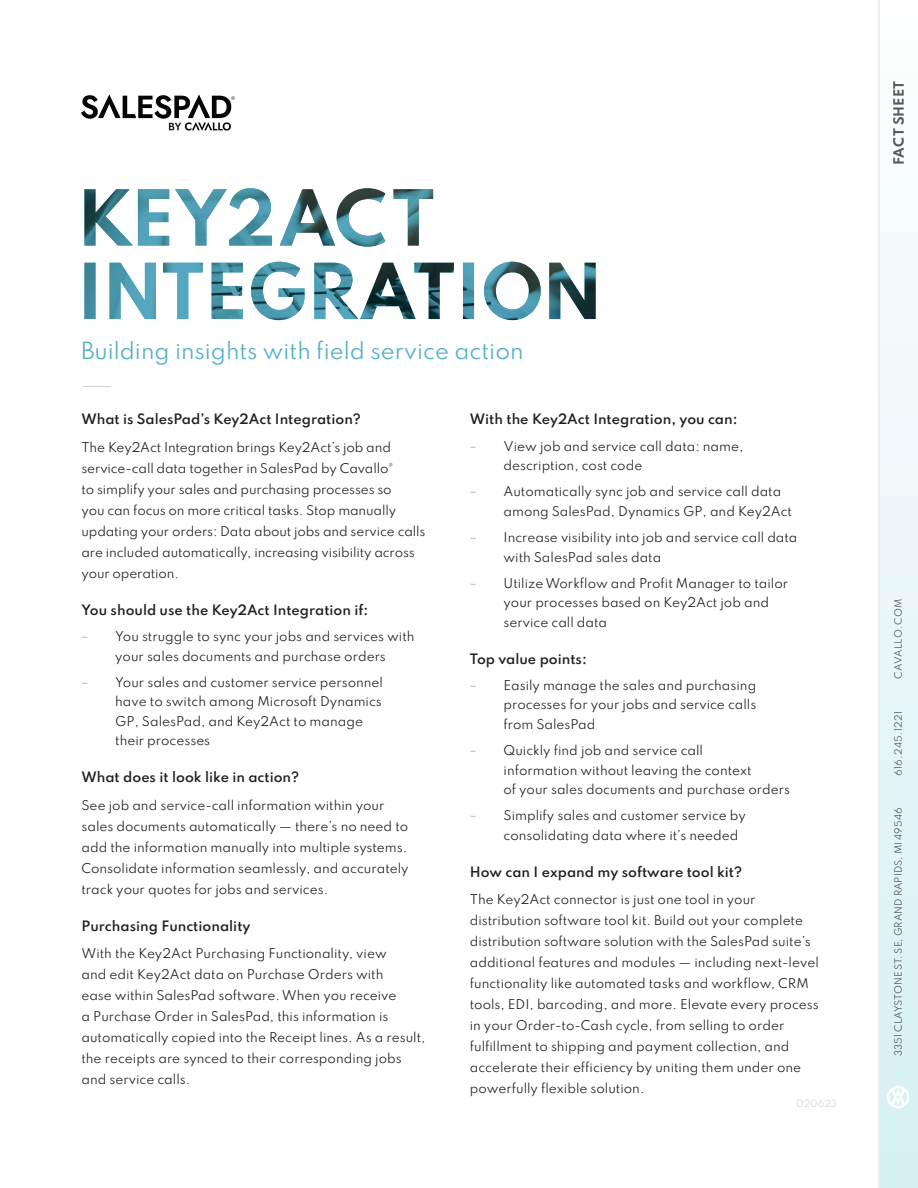
<style>
.page{position:relative;width:918px;height:1188px;background:#fff}
.page>*{position:absolute;margin:0;border:0;box-sizing:border-box;transform-origin:0 0}
.t1{font:21px "Spartan";color:#51aec6}
.Body_Copy{font:600 12.75px "Spartan";color:#231f20}
.t2{font:700 12.75px "Spartan";color:#3e3e3f}
.Body_Copy-2{font:12px/19.5px "Spartan";color:#231f20}
.Main_Body{font:12px/21px "Spartan";color:#231f20}
.t3{font:9px "Spartan";color:#535355}
.t4{font:9px "Spartan";letter-spacing:.03em;color:#535355}
.Body_Copy-3{font:9px "Spartan";color:#d4d5d7}
.s1{font-family:"Gotham";font-size:12.75px;color:#a8a9ad}
</style>
<div class="page">
<svg style="left:83px;top:386px;width:28px;height:1px"></svg>
<div style="left:878px;top:0;width:40px;height:1188px;background:linear-gradient(to bottom,#fefefe,#d5f0f3)"></div>
<svg style="left:887px;top:1086px;width:22px;height:22px"></svg>
<hr style="left:878px;top:0;width:2px;height:1188px;background:#ececee">
<svg style="left:549px;top:262px;width:47px;height:58px"></svg>
<img style="left:84px;top:188px;width:457px;height:132px">
<svg style="left:81px;top:94px;width:154px;height:37px"></svg>
<p class="t2" style="left:889px;top:165px;width:86px;rotate:-90deg">FACT SHEET</p>
<p class="t1" style="left:81px;top:335px;width:444px">Building insights with field service action</p>
<p class="Body_Copy" style="left:81px;top:410px;width:281px">What is SalesPad’s Key2Act Integration?</p>
<p class="Main_Body" style="left:81px;top:437px;width:345px">The Key2Act Integration brings Key2Act’s job and service-call data together in SalesPad by Cavallo<sup>®<br></sup>to simplify your sales and purchasing processes so<br>you can focus on more critical tasks. Stop manually updating your orders: Data about jobs and service calls are included automatically, increasing visibility across your operation.</p>
<p class="Body_Copy" style="left:81px;top:600px;width:288px">You should use the Key2Act Integration if:</p>
<p class="Body_Copy-2" style="left:81px;top:626px;width:335px;text-align:center"><span class="s1">–</span> You struggle to sync your jobs and services with your sales documents and purchase orders</p>
<p class="Body_Copy-2" style="left:115px;top:672px;width:269px;text-indent:-34px"><span class="s1">–</span> Your sales and customer service personnel have to switch among Microsoft Dynamics GP, SalesPad, and Key2Act to manage their processes</p>
<p class="Body_Copy" style="left:81px;top:767px;width:219px">What does it look like in action?</p>
<p class="Main_Body" style="left:81px;top:794px;width:329px">See job and service-call information within your sales documents automatically — there’s no need to add the information manually into multiple systems.<br>Consolidate information seamlessly, and accurately track your quotes for jobs and services.</p>
<p class="Body_Copy" style="left:81px;top:916px;width:171px">Purchasing Functionality</p>
<p class="Main_Body" style="left:81px;top:943px;width:346px">With the Key2Act Purchasing Functionality, view<br>and edit Key2Act data on Purchase Orders with<br>ease within SalesPad software. When you receive<br>a Purchase Order in SalesPad, this information is automatically copied into the Receipt lines. As a result, the receipts are synced to their corresponding jobs and service calls.</p>
<p class="Body_Copy" style="left:470px;top:410px;width:269px">With the Key2Act Integration, you can:</p>
<p class="Body_Copy-2" style="left:504px;top:436px;width:241px;text-indent:-34px"><span class="s1">–</span> View job and service call data: name, description, cost code</p>
<p class="Body_Copy-2" style="left:504px;top:482px;width:290px;text-indent:-34px"><span class="s1">–</span> Automatically sync job and service call data among SalesPad, Dynamics GP, and Key2Act</p>
<p class="Body_Copy-2" style="left:504px;top:527px;width:296px;text-indent:-34px"><span class="s1">–</span> Increase visibility into job and service call data with SalesPad sales data</p>
<p class="Body_Copy-2" style="left:504px;top:573px;width:286px;text-indent:-34px"><span class="s1">–</span> Utilize Workflow and Profit Manager to tailor your processes based on Key2Act job and service call data</p>
<p class="Body_Copy" style="left:470px;top:649px;width:119px">Top value points:</p>
<p class="Body_Copy-2" style="left:504px;top:675px;width:254px;text-align:justify;text-indent:-34px"><span class="s1">–</span> Easily manage the sales and purchasing processes for your jobs and service calls from SalesPad</p>
<p class="Body_Copy-2" style="left:504px;top:740px;width:288px;text-indent:-34px"><span class="s1">–</span> Quickly find job and service call<br>information without leaving the context<br>of your sales documents and purchase orders</p>
<p class="Body_Copy-2" style="left:504px;top:806px;width:244px;text-indent:-34px"><span class="s1">–</span> Simplify sales and customer service by consolidating data where it’s needed</p>
<p class="Body_Copy" style="left:470px;top:862px;width:274px">How can I expand my software tool kit?</p>
<p class="Body_Copy-2" style="left:470px;top:889px;width:351px;line-height:21px">The Key2Act connector is just one tool in your distribution software tool kit. Build out your complete distribution software solution with the SalesPad suite’s additional features and modules — including next-level functionality like automated tasks and workflow, CRM tools, EDI, barcoding, and more. Elevate every process in your Order-to-Cash cycle, from selling to order fulfillment to shipping and payment collection, and accelerate their efficiency by uniting them under one powerfully flexible solution.</p>
<p class="Body_Copy-3" style="left:796px;top:1097px;width:42px">020623</p>
<p class="t4" style="left:892px;top:679px;width:81px;rotate:-90deg">CAVALLO.COM</p>
<p class="t4" style="left:892px;top:776px;width:66px;rotate:-90deg">616.245.1221</p>
<p class="t3" style="left:892px;top:1056px;width:250px;rotate:-90deg">3351 CLAYSTONE ST. SE, GRAND RAPIDS, MI 49546</p>
</div>
